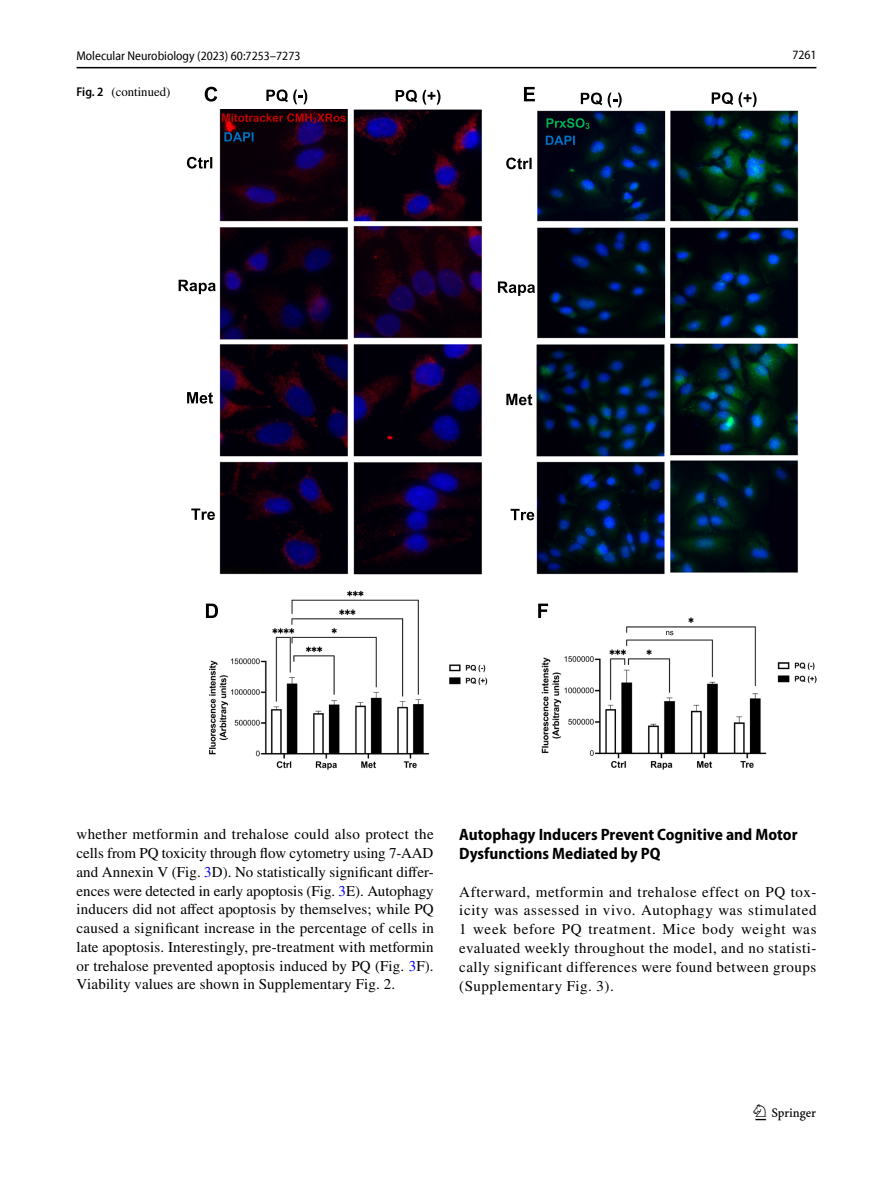
<style>
.page{position:relative;width:893px;height:1187px;background:#fff}
.page>*{position:absolute;margin:0;border:0;box-sizing:border-box;transform-origin:0 0}
.t1{font:22.5px "Springnew Regular 3";color:#000}
.t2{font:700 semi-condensed 16.5px/18.8px "Myriad Pro";color:#000}
.t3{font:15px/18.8px "STIX";letter-spacing:.01em;color:#000;text-align:justify}
.t4{font:semi-condensed 12.75px "Myriad Pro Unic";color:#000}
.t5{font:12.75px "STIX";color:#000}
.t6{font:12.75px "Myriad Pro Semi Cn 2";color:#000}
.s1{font-family:"Myriad Pro";font-weight:600;font-stretch:semi-condensed}
.s2{color:#00f}
</style>
<div class="page">
<hr style="left:77px;top:67px;width:739px;height:1px;background:#000">
<img style="left:209px;top:110px;width:607px;height:659px">
<svg style="left:205px;top:87px;width:12px;height:15px"></svg>
<svg style="left:524px;top:87px;width:11px;height:14px"></svg>
<svg style="left:396px;top:90px;width:44px;height:15px"></svg>
<svg style="left:179px;top:280px;width:37px;height:14px"></svg>
<svg style="left:187px;top:392px;width:26px;height:11px"></svg>
<svg style="left:191px;top:508px;width:24px;height:12px"></svg>
<svg style="left:266px;top:89px;width:41px;height:15px"></svg>
<svg style="left:187px;top:157px;width:25px;height:11px"></svg>
<svg style="left:222px;top:113px;width:124px;height:10px"></svg>
<svg style="left:224px;top:132px;width:30px;height:9px"></svg>
<svg style="left:206px;top:603px;width:12px;height:15px"></svg>
<svg style="left:538px;top:603px;width:10px;height:15px"></svg>
<svg style="left:581px;top:93px;width:41px;height:14px"></svg>
<svg style="left:712px;top:92px;width:45px;height:15px"></svg>
<svg style="left:546px;top:118px;width:43px;height:11px"></svg>
<svg style="left:546px;top:136px;width:29px;height:9px"></svg>
<svg style="left:498px;top:281px;width:37px;height:15px"></svg>
<svg style="left:506px;top:394px;width:26px;height:11px"></svg>
<svg style="left:511px;top:509px;width:23px;height:11px"></svg>
<svg style="left:506px;top:157px;width:26px;height:12px"></svg>
<p class="t4" style="left:76px;top:51px;width:225px">Molecular Neurobiology (2023) 60:7253–7273</p>
<p class="t5" style="left:77px;top:83px;width:95px"><span class="s1">Fig. 2</span> (continued)</p>
<p class="t6" style="left:792px;top:48px;width:26px">7261</p>
<p class="t3" style="left:77px;top:825px;width:359px">whether metformin and trehalose could also protect the cells from PQ toxicity through flow cytometry using 7-AAD and Annexin V (Fig. <span class="s2">3</span>D). No statistically significant differ&shy;ences were detected in early apoptosis (Fig. <span class="s2">3</span>E). Autophagy inducers did not affect apoptosis by themselves; while PQ caused a significant increase in the percentage of cells in late apoptosis. Interestingly, pre-treatment with metformin or trehalose prevented apoptosis induced by PQ (Fig. <span class="s2">3</span>F).<br>Viability values are shown in Supplementary Fig. 2.</p>
<p class="t2" style="left:459px;top:825px;width:340px">Autophagy Inducers Prevent Cognitive and Motor<br>Dysfunctions Mediated by PQ</p>
<p class="t3" style="left:459px;top:883px;width:359px">Afterward, metformin and trehalose effect on PQ tox&shy;icity was assessed in vivo. Autophagy was stimulated 1 week before PQ treatment. Mice body weight was evaluated weekly throughout the model, and no statisti&shy;cally significant differences were found between groups (Supplementary Fig. 3).</p>
<h1 class="t1" style="left:755px;top:1104px;width:62px">1 3</h1>
</div>
